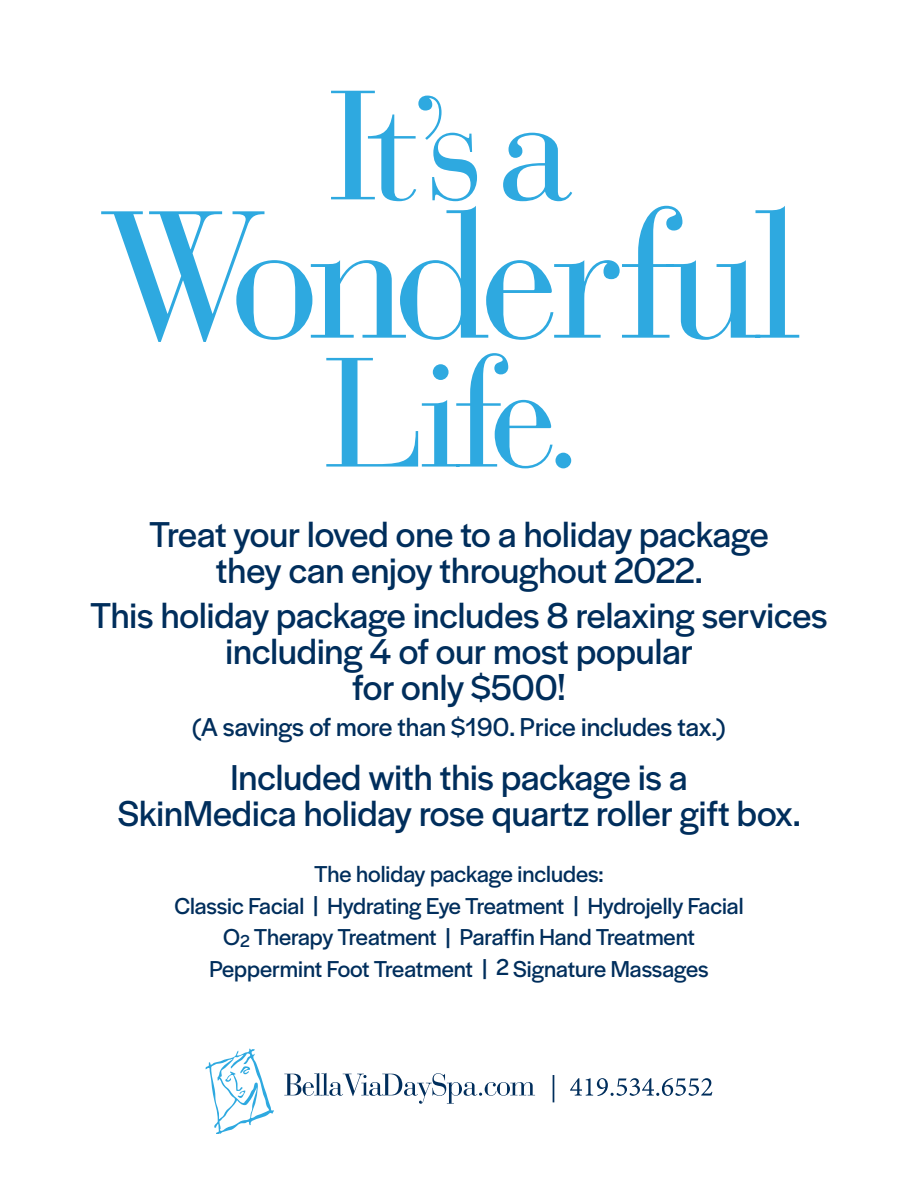
<style>
.page{position:relative;width:918px;height:1188px;background:#fff}
.page>*{position:absolute;margin:0;border:0;box-sizing:border-box;transform-origin:0 0}
.t1{font:37.5px/36px "Halyard Display";color:#002e5c;text-align:center}
.t2{font:27px "Halyard Display";color:#002e5c}
.t3{font:24px "Halyard Display";color:#002e5c}
.s1{font-size:18px}
</style>
<div class="page">
<svg style="left:101px;top:206px;width:698px;height:136px"></svg>
<svg style="left:331px;top:91px;width:241px;height:110px"></svg>
<svg style="left:326px;top:353px;width:245px;height:115px"></svg>
<svg style="left:206px;top:1049px;width:68px;height:85px"></svg>
<svg style="left:284px;top:1073px;width:251px;height:31px"></svg>
<svg style="left:553px;top:1075px;width:159px;height:27px"></svg>
<p class="t1" style="left:149px;top:514px;width:621px">Treat your loved one to a holiday package</p>
<p class="t1" style="left:216px;top:550px;width:488px">they can enjoy throughout 2022.</p>
<p class="t1" style="left:90px;top:595px;width:739px">This holiday package includes 8 relaxing services including 4 of our most popular</p>
<p class="t1" style="left:352px;top:667px;width:215px">for only $500!</p>
<p class="t2" style="left:193px;top:708px;width:534px">(A savings of more than $190. Price includes tax.)</p>
<p class="t1" style="left:230px;top:757px;width:459px">Included with this package is a</p>
<p class="t1" style="left:118px;top:793px;width:685px">SkinMedica holiday rose quartz roller gift box.</p>
<p class="t3" style="left:314px;top:857px;width:291px">The holiday package includes:</p>
<p class="t3" style="left:174px;top:889px;width:571px">Classic Facial | Hydrating Eye Treatment | Hydrojelly Facial</p>
<p class="t3" style="left:223px;top:920px;width:473px">O<span class="s1">2</span> Therapy Treatment | Paraffin Hand Treatment</p>
<p class="t3" style="left:209px;top:952px;width:501px">Peppermint Foot Treatment | 2 Signature Massages</p>
</div>
